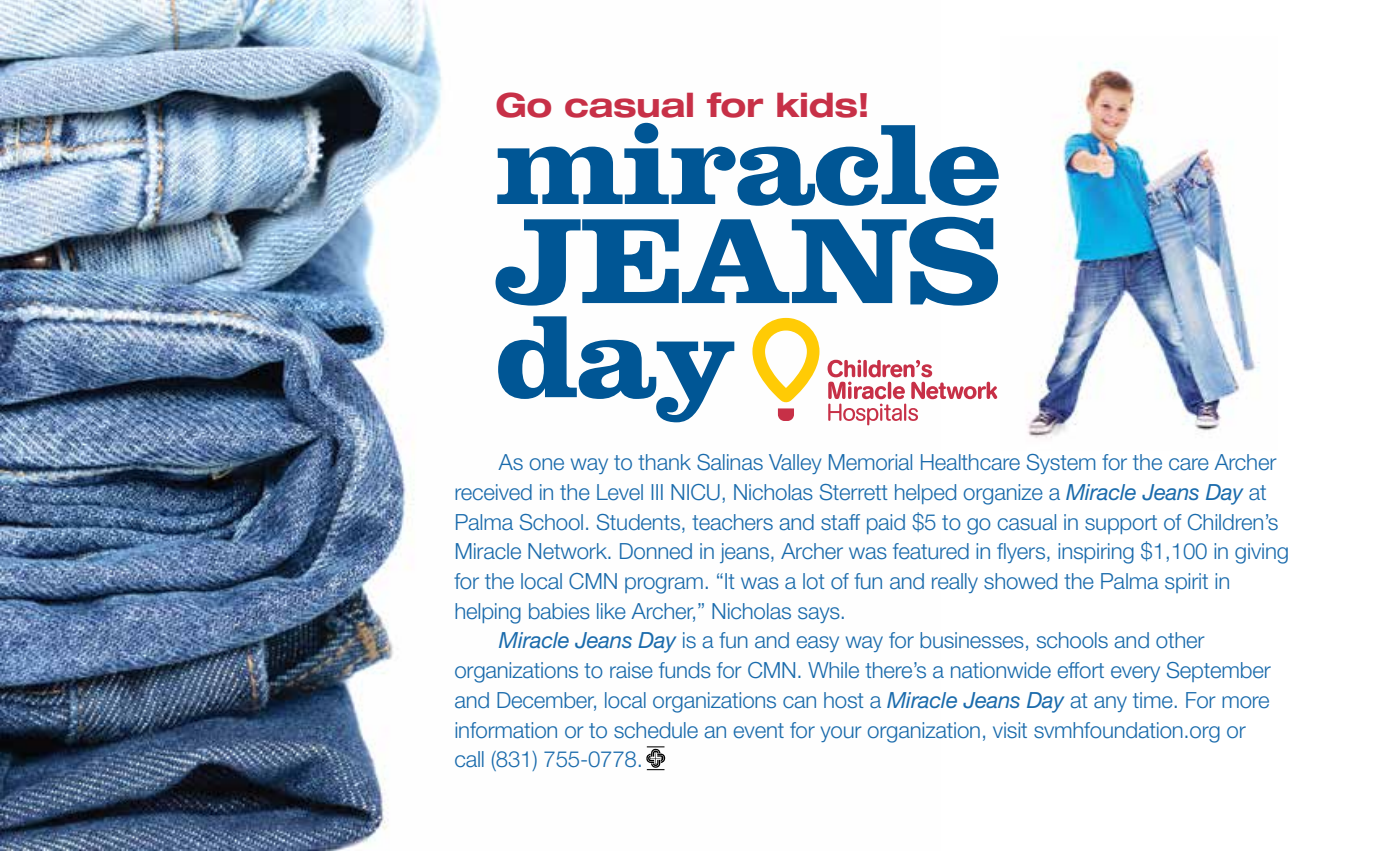
<style>
.page{position:relative;width:1377px;height:851px;background:#fff}
.page>*{position:absolute;margin:0;border:0;box-sizing:border-box;transform-origin:0 0}
.t1{font:700 126.23px "Clarendon";letter-spacing:-.03em;color:#005695;scale:1.15 1}
.t2{font:700 118.8px "Clarendon";letter-spacing:-.03em;color:#005695;scale:1.15 1}
.t3{font:700 expanded 33.52px "Helvetica Neue";letter-spacing:-.01em;color:#c73047}
.t4{font:300 22.28px "Helvetica Neue";letter-spacing:-.01em;color:#1a6bac}
.s1{font-weight:400;font-style:italic}
</style>
<div class="page">
<img style="left:1026px;top:62px;width:234px;height:376px">
<img style="left:0;top:0;width:880px;height:850px">
<svg style="left:646px;top:746px;width:19px;height:24px"></svg>
<svg style="left:752px;top:318px;width:67px;height:84px"></svg>
<svg style="left:778px;top:408px;width:16px;height:13px"></svg>
<svg style="left:828px;top:360px;width:169px;height:65px"></svg>
<h3 class="t3" style="left:495px;top:84px;width:376px">Go casual for kids!</h3>
<h2 class="t2" style="left:495px;top:92px;width:442px">miracle</h2>
<h1 class="t1" style="left:495px;top:184px;width:442px">JEANS</h1>
<h2 class="t2" style="left:495px;top:285px;width:212px">day</h2>
<p class="t4" style="left:499px;top:448px;width:779px">As one way to thank Salinas Valley Memorial Healthcare System for the care Archer</p>
<p class="t4" style="left:454px;top:478px;width:814px">received in the Level III NICU, Nicholas Sterrett helped organize a <span class="s1">Miracle Jeans Day</span> at</p>
<p class="t4" style="left:454px;top:508px;width:826px">Palma School. Students, teachers and staff paid $5 to go casual in support of Children’s</p>
<p class="t4" style="left:454px;top:537px;width:836px">Miracle Network. Donned in jeans, Archer was featured in flyers, inspiring $1,100 in giving</p>
<p class="t4" style="left:454px;top:567px;width:777px">for the local CMN program. “It was a lot of fun and really showed the Palma spirit in</p>
<p class="t4" style="left:454px;top:597px;width:393px">helping babies like Archer,” Nicholas says.</p>
<p class="t4" style="left:499px;top:626px;width:707px"><span class="s1">Miracle Jeans Day</span> is a fun and easy way for businesses, schools and other</p>
<p class="t4" style="left:454px;top:656px;width:818px">organizations to raise funds for CMN. While there’s a nationwide effort every September</p>
<p class="t4" style="left:454px;top:686px;width:817px">and December, local organizations can host a <span class="s1">Miracle Jeans Day</span> at any time. For more</p>
<p class="t4" style="left:454px;top:716px;width:793px">information or to schedule an event for your organization, visit svmhfoundation.org or</p>
<p class="t4" style="left:454px;top:745px;width:190px">call (831) 755-0778.</p>
</div>
